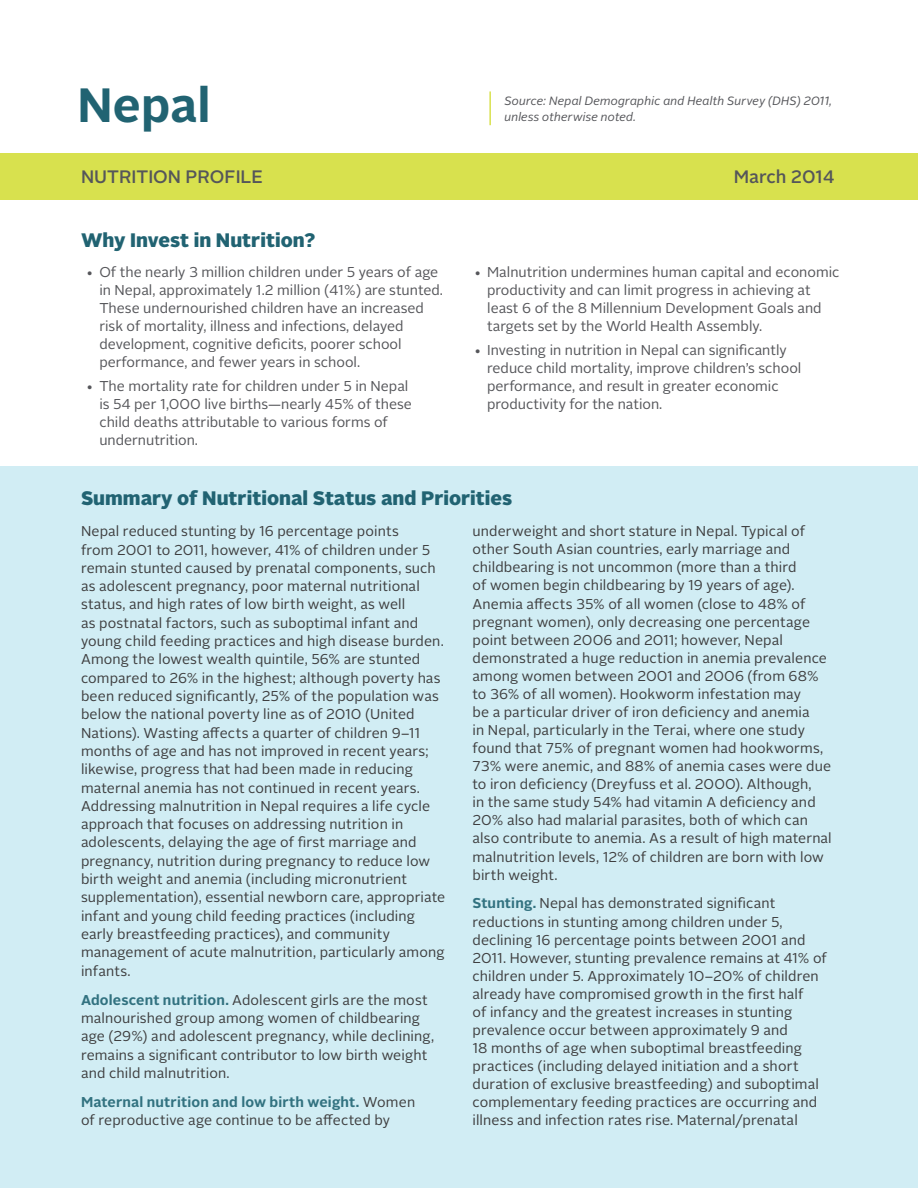
<style>
.page{position:relative;width:918px;height:1188px;background:#fff}
.page>*{position:absolute;margin:0;border:0;box-sizing:border-box;transform-origin:0 0}
.t1{font:700 48px "Alright Sans";letter-spacing:.005em;color:#216372}
.Heading-Why_Invest{font:900 19.5px "Alright Sans";color:#216372}
.t2{font:500 18px "Alright Sans";color:#55565a}
.t3{font:14.25px/18px "Alright Sans";letter-spacing:.01em;color:#3e3e3f}
.t4{font:14.25px/18px "Alright Sans";color:#55565a}
.For_more_information{font:italic 12px/16.5px "Alright Sans";letter-spacing:.005em;color:#55565a}
.s1{font-weight:700;color:#327280}
</style>
<div class="page">
<div style="left:0;top:467px;width:918px;height:721px;background:#d1edf4"></div>
<div style="left:0;top:153px;width:918px;height:47px;background:#d8e14e"></div>
<hr style="left:489px;top:91px;width:2px;height:34px;background:#d8e14e">
<p class="t1" style="left:77px;top:71px;width:135px">Nepal</p>
<p class="For_more_information" style="left:504px;top:92px;width:329px">Source: Nepal Demographic and Health Survey (DHS) 2011, unless otherwise noted.</p>
<p class="t2" style="left:81px;top:165px;width:183px">NUTRITION PROFILE</p>
<p class="t2" style="left:734px;top:165px;width:102px">March 2014</p>
<p class="Heading-Why_Invest" style="left:81px;top:226px;width:236px">Why Invest in Nutrition?</p>
<p class="t4" style="left:99px;top:263px;width:345px;text-indent:-13px">• Of the nearly 3 million children under 5 years of age in Nepal, approximately 1.2 million (41%) are stunted.<br>These undernourished children have an increased risk of mortality, illness and infections, delayed development, cognitive deficits, poorer school performance, and fewer years in school.</p>
<p class="t4" style="left:99px;top:378px;width:314px;text-indent:-13px">• The mortality rate for children under 5 in Nepal is 54 per 1,000 live births—nearly 45% of these child deaths attributable to various forms of undernutrition.</p>
<p class="t4" style="left:487px;top:263px;width:354px;text-indent:-14px">• Malnutrition undermines human capital and economic productivity and can limit progress in achieving at least 6 of the 8 Millennium Development Goals and targets set by the World Health Assembly.</p>
<p class="t4" style="left:487px;top:342px;width:316px;text-indent:-14px">• Investing in nutrition in Nepal can significantly reduce child mortality, improve children’s school performance, and result in greater economic productivity for the nation.</p>
<h1 class="Heading-Why_Invest" style="left:81px;top:484px;width:433px">Summary of Nutritional Status and Priorities</h1>
<p class="t3" style="left:81px;top:522px;width:366px">Nepal reduced stunting by 16 percentage points<br>from 2001 to 2011, however, 41% of children under 5 remain stunted caused by prenatal components, such as adolescent pregnancy, poor maternal nutritional status, and high rates of low birth weight, as well<br>as postnatal factors, such as suboptimal infant and young child feeding practices and high disease burden.<br>Among the lowest wealth quintile, 56% are stunted compared to 26% in the highest; although poverty has been reduced significantly, 25% of the population was below the national poverty line as of 2010 (United Nations). Wasting affects a quarter of children 9–11 months of age and has not improved in recent years; likewise, progress that had been made in reducing maternal anemia has not continued in recent years.<br>Addressing malnutrition in Nepal requires a life cycle approach that focuses on addressing nutrition in adolescents, delaying the age of first marriage and pregnancy, nutrition during pregnancy to reduce low birth weight and anemia (including micronutrient supplementation), essential newborn care, appropriate infant and young child feeding practices (including early breastfeeding practices), and community management of acute malnutrition, particularly among infants.</p>
<p class="t3" style="left:81px;top:991px;width:355px"><span class="s1">Adolescent nutrition.</span> Adolescent girls are the most malnourished group among women of childbearing age (29%) and adolescent pregnancy, while declining, remains a significant contributor to low birth weight and child malnutrition.</p>
<p class="t3" style="left:81px;top:1093px;width:336px"><span class="s1">Maternal nutrition and low birth weight.</span> Women of reproductive age continue to be affected by</p>
<p class="t3" style="left:473px;top:523px;width:361px">underweight and short stature in Nepal. Typical of other South Asian countries, early marriage and childbearing is not uncommon (more than a third<br>of women begin childbearing by 19 years of age).<br>Anemia affects 35% of all women (close to 48% of pregnant women), only decreasing one percentage point between 2006 and 2011; however, Nepal demonstrated a huge reduction in anemia prevalence among women between 2001 and 2006 (from 68% to 36% of all women). Hookworm infestation may<br>be a particular driver of iron deficiency and anemia<br>in Nepal, particularly in the Terai, where one study found that 75% of pregnant women had hookworms, 73% were anemic, and 88% of anemia cases were due to iron deficiency (Dreyfuss et al. 2000). Although,<br>in the same study 54% had vitamin A deficiency and 20% also had malarial parasites, both of which can also contribute to anemia. As a result of high maternal malnutrition levels, 12% of children are born with low birth weight.</p>
<p class="t3" style="left:473px;top:895px;width:356px"><span class="s1">Stunting.</span> Nepal has demonstrated significant reductions in stunting among children under 5, declining 16 percentage points between 2001 and 2011. However, stunting prevalence remains at 41% of children under 5. Approximately 10–20% of children already have compromised growth in the first half<br>of infancy and the greatest increases in stunting prevalence occur between approximately 9 and<br>18 months of age when suboptimal breastfeeding practices (including delayed initiation and a short duration of exclusive breastfeeding) and suboptimal complementary feeding practices are occurring and illness and infection rates rise. Maternal/prenatal</p>
</div>
